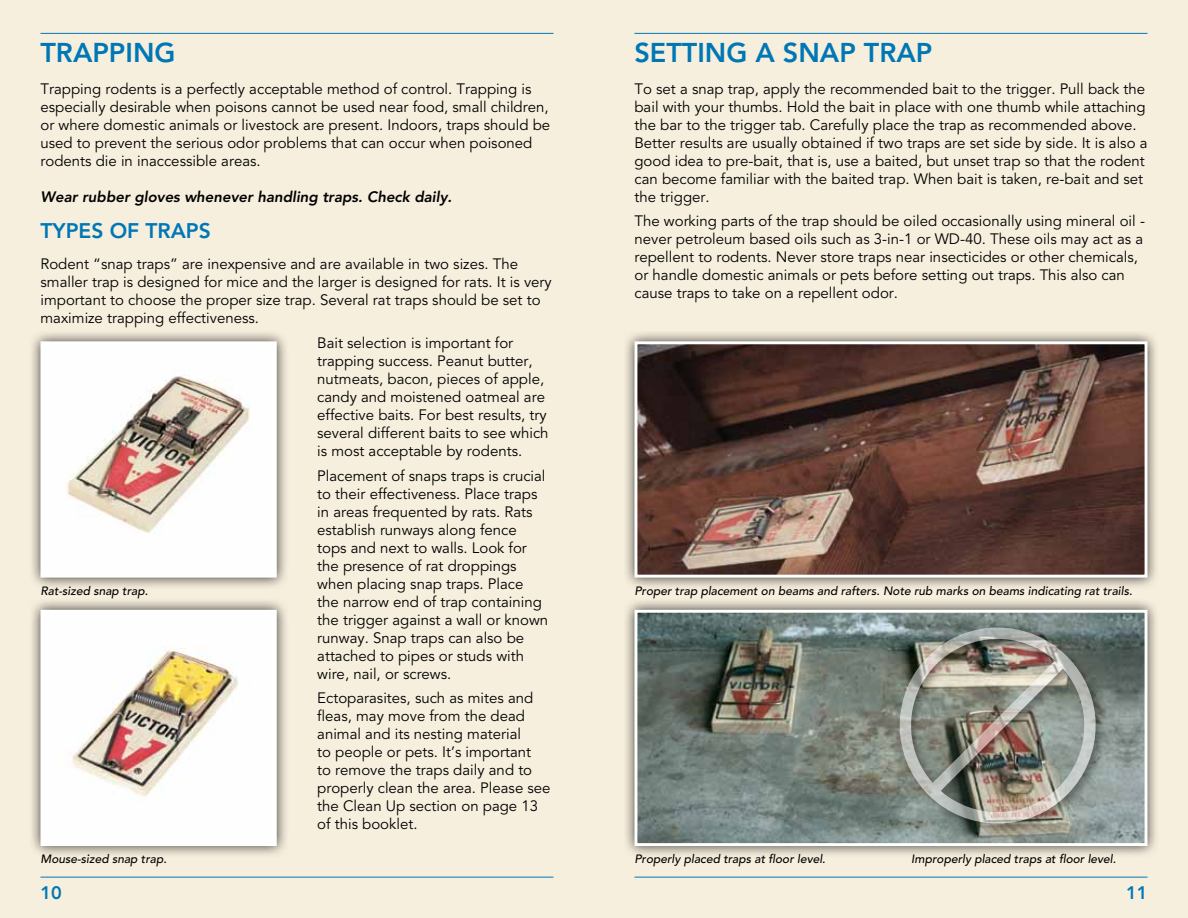
<style>
.page{position:relative;width:1188px;height:918px;background:#fff}
.page>*{position:absolute;margin:0;border:0;box-sizing:border-box;transform-origin:0 0}
.t1{font:800 27px "Avenir";color:#0077b5}
.t2{font:800 21px "Avenir";color:#0077b5}
.t3{font:800 18px "Avenir";color:#0077b5}
.t4{font:15px/18px "Avenir";color:#000}
.t5{font:italic 800 15px "Avenir";color:#000}
.t6{font:italic 500 12px "Avenir";color:#000}
</style>
<div class="page">
<div style="left:0;top:0;width:594px;height:918px;background:#f7efde"></div>
<hr style="left:40px;top:877px;width:514px;height:1px;background:#0077b5">
<hr style="left:40px;top:33px;width:514px;height:1px;background:#0077b5">
<div style="left:594px;top:0;width:594px;height:918px;background:#f7efde"></div>
<hr style="left:634px;top:877px;width:514px;height:1px;background:#0077b5">
<hr style="left:634px;top:33px;width:514px;height:1px;background:#0077b5">
<div style="left:28px;top:597px;width:260px;height:261px;background:#000;opacity:.75"></div>
<svg style="left:39px;top:608px;width:239px;height:240px"></svg>
<div style="left:28px;top:329px;width:260px;height:260px;background:#000;opacity:.75"></div>
<svg style="left:39px;top:340px;width:239px;height:239px"></svg>
<div style="left:622px;top:597px;width:537px;height:261px;background:#000;opacity:.75"></div>
<svg style="left:633px;top:608px;width:516px;height:240px"></svg>
<div style="left:622px;top:329px;width:537px;height:260px;background:#000;opacity:.75"></div>
<svg style="left:633px;top:340px;width:516px;height:239px"></svg>
<img style="left:890px;top:618px;width:215px;height:215px">
<h1 class="t1" style="left:40px;top:37px;width:133px">TRAPPING</h1>
<p class="t4" style="left:40px;top:80px;width:511px">Trapping rodents is a perfectly acceptable method of control. Trapping is especially desirable when poisons cannot be used near food, small children, or where domestic animals or livestock are present. Indoors, traps should be used to prevent the serious odor problems that can occur when poisoned rodents die in inaccessible areas.</p>
<p class="t5" style="left:40px;top:188px;width:413px">Wear rubber gloves whenever handling traps. Check daily.</p>
<h2 class="t2" style="left:40px;top:218px;width:158px">TYPES OF TRAPS</h2>
<p class="t4" style="left:40px;top:255px;width:513px">Rodent “snap traps” are inexpensive and are available in two sizes. The smaller trap is designed for mice and the larger is designed for rats. It is very important to choose the proper size trap. Several rat traps should be set to maximize trapping effectiveness.</p>
<p class="t4" style="left:317px;top:334px;width:233px">Bait selection is important for trapping success. Peanut butter, nutmeats, bacon, pieces of apple, candy and moistened oatmeal are effective baits. For best results, try several different baits to see which is most acceptable by rodents.</p>
<p class="t4" style="left:317px;top:467px;width:233px">Placement of snaps traps is crucial to their effectiveness. Place traps in areas frequented by rats. Rats establish runways along fence tops and next to walls. Look for the presence of rat droppings when placing snap traps. Place the narrow end of trap containing the trigger against a wall or known runway. Snap traps can also be attached to pipes or studs with wire, nail, or screws.</p>
<p class="t4" style="left:317px;top:690px;width:235px">Ectoparasites, such as mites and fleas, may move from the dead animal and its nesting material<br>to people or pets. It’s important<br>to remove the traps daily and to properly clean the area. Please see the Clean U p section on page 13 of this booklet.</p>
<p class="t6" style="left:40px;top:584px;width:109px">Rat-sized snap trap.</p>
<h1 class="t1" style="left:634px;top:37px;width:296px">SETTING A SNAP TRAP</h1>
<p class="t4" style="left:634px;top:80px;width:515px">To set a snap trap, apply the recommended bait to the trigger. Pull back the bail with your thumbs. Hold the bait in place with one thumb while attaching the bar to the trigger tab. Carefully place the trap as recommended above.<br>Better results are usually obtained if two traps are set side by side. It is also a good idea to pre-bait, that is, use a baited, but unset trap so that the rodent can become familiar with the baited trap. When bait is taken, re-bait and set the trigger.</p>
<p class="t4" style="left:634px;top:213px;width:512px">The working parts of the trap should be oiled occasionally using mineral oil - never petroleum based oils such as 3-in-1 or WD-40. These oils may act as a repellent to rodents. Never store traps near insecticides or other chemicals, or handle domestic animals or pets before setting out traps. This also can cause traps to take on a repellent odor.</p>
<p class="t6" style="left:634px;top:584px;width:499px">Proper trap placement on beams and rafters. Note rub marks on beams indicating rat trails.</p>
<p class="t6" style="left:40px;top:852px;width:128px">Mouse-sized snap trap.</p>
<p class="t6" style="left:634px;top:852px;width:193px">Properly placed traps at floor level.</p>
<p class="t6" style="left:911px;top:852px;width:206px">Improperly placed traps at floor level.</p>
<p class="t3" style="left:40px;top:882px;width:23px">10</p>
<p class="t3" style="left:1126px;top:882px;width:23px">11</p>
</div>
